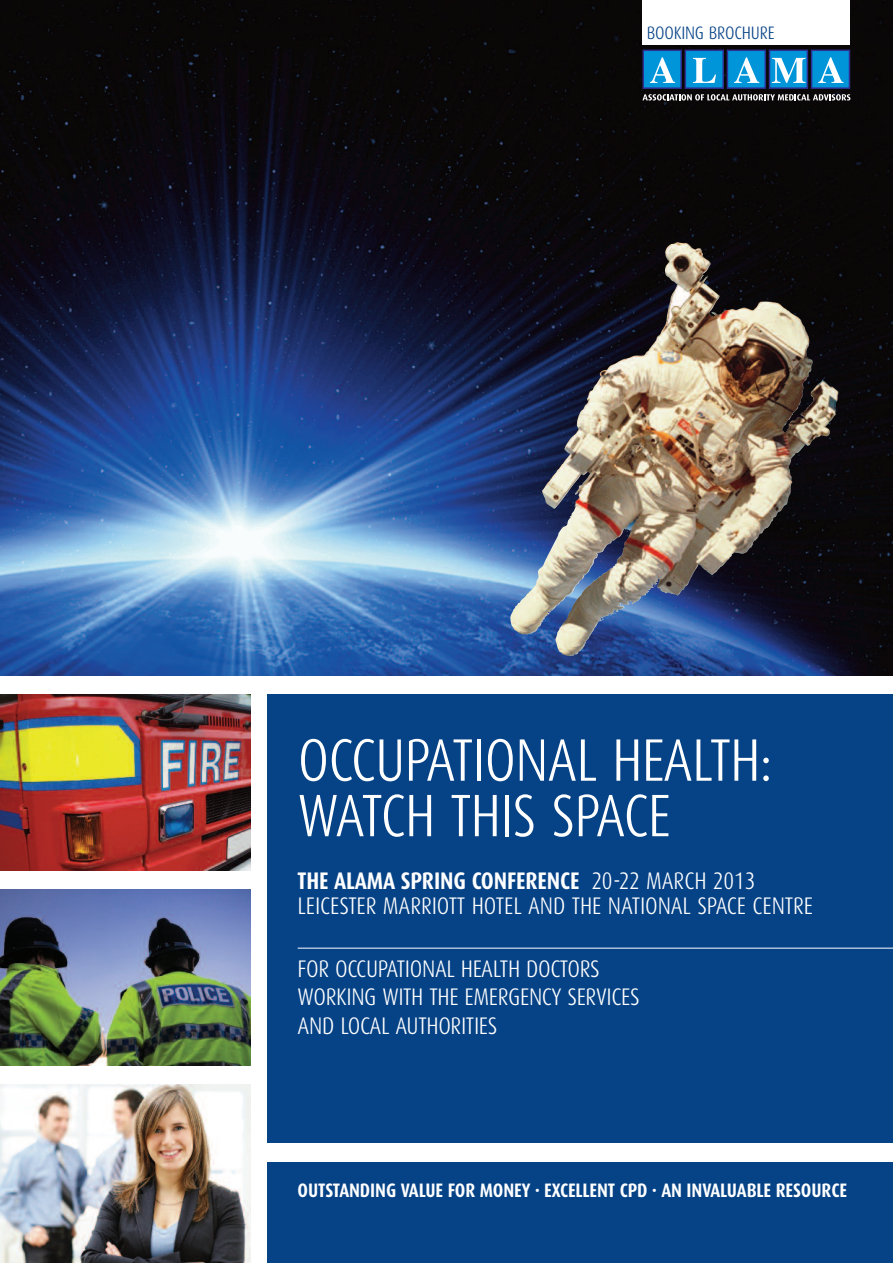
<style>
.page{position:relative;width:893px;height:1263px;background:#fff}
.page>*{position:absolute;margin:0;border:0;box-sizing:border-box;transform-origin:0 0}
.t1{font:300 60px/55.5px "Dax Condensed";letter-spacing:-.015em;color:#fff}
.t2{font:300 24px/28.5px "Dax Condensed";letter-spacing:-.015em;color:#fff}
.t3{font:700 19.5px "Dax Condensed";letter-spacing:-.005em;color:#fff}
.t4{font:300 18px "Dax Condensed";letter-spacing:-.01em;color:#054286}
.s1{font-weight:700}
</style>
<div class="page">
<div style="left:267px;top:695px;width:626px;height:448px;background:#054286"></div>
<img style="left:0;top:0;width:893px;height:675px">
<div style="left:267px;top:1163px;width:626px;height:100px;background:#054286"></div>
<svg style="left:642px;top:94px;width:208px;height:7px"></svg>
<div style="left:643px;top:50px;width:38px;height:38px;background:#0095d9"></div>
<div style="left:642px;top:50px;width:40px;height:39px;border:1px solid #2e3092"></div>
<svg style="left:650px;top:57px;width:25px;height:26px"></svg>
<div style="left:685px;top:50px;width:38px;height:38px;background:#0095d9"></div>
<div style="left:685px;top:50px;width:39px;height:39px;border:1px solid #2e3092"></div>
<svg style="left:693px;top:58px;width:23px;height:25px"></svg>
<div style="left:727px;top:50px;width:38px;height:38px;background:#0095d9"></div>
<div style="left:727px;top:50px;width:39px;height:39px;border:1px solid #2e3092"></div>
<svg style="left:734px;top:57px;width:25px;height:26px"></svg>
<div style="left:769px;top:50px;width:38px;height:38px;background:#0095d9"></div>
<div style="left:769px;top:50px;width:39px;height:39px;border:1px solid #2e3092"></div>
<svg style="left:772px;top:58px;width:33px;height:25px"></svg>
<div style="left:812px;top:50px;width:37px;height:38px;background:#0095d9"></div>
<div style="left:811px;top:50px;width:39px;height:39px;border:1px solid #2e3092"></div>
<svg style="left:818px;top:57px;width:25px;height:26px"></svg>
<div style="left:642px;top:0;width:208px;height:45px;background:#fff"></div>
<hr style="left:298px;top:948px;width:595px;height:1px;background:#fff">
<img style="left:0;top:695px;width:250px;height:175px">
<img style="left:0;top:890px;width:250px;height:175px">
<img style="left:0;top:1085px;width:250px;height:178px">
<img style="left:510px;top:242px;width:209px;height:377px">
<p class="t4" style="left:647px;top:27px;width:129px">BOOKING BROCHURE</p>
<h1 class="t1" style="left:298px;top:739px;width:476px">OCCUPATIONAL HEALTH:<br>WATCH THIS SPACE</h1>
<p class="t2" style="left:298px;top:870px;width:517px;line-height:25.5px"><span class="s1">THE ALAMA SPRING CONFERENCE</span> 20-22 MARCH 2013<br>LEICESTER MARRIOTT HOTEL AND THE NATIONAL SPACE CENTRE</p>
<p class="t2" style="left:298px;top:957px;width:344px">FOR OCCUPATIONAL HEALTH DOCTORS<br>WORKING WITH THE EMERGENCY SERVICES<br>AND LOCAL AUTHORITIES</p>
<p class="t3" style="left:298px;top:1182px;width:551px">OUTSTANDING VALUE FOR MONEY · EXCELLENT CPD · AN INVALUABLE RESOURCE</p>
</div>
